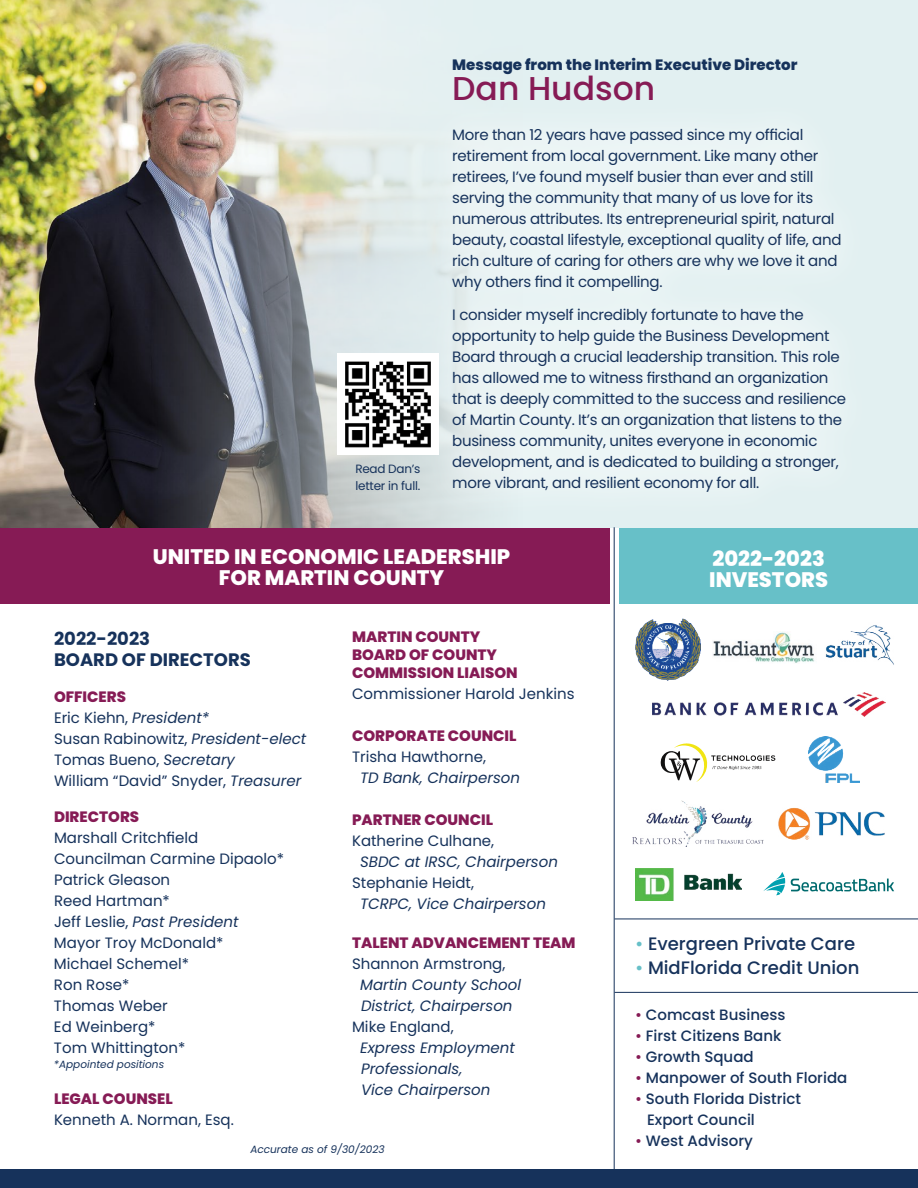
<style>
.page{position:relative;width:918px;height:1188px;background:#fff}
.page>*{position:absolute;margin:0;border:0;box-sizing:border-box;transform-origin:0 0}
.t1{font:500 33px "Poppins";color:#861b55}
.t2{font:800 21px/21px "Poppins";color:#fff;text-align:center}
.t3{font:500 18px "Poppins";color:#16325b}
.t4{font:700 18px/21px "Poppins";color:#16325b}
.t5{font:15px/21px "Poppins";letter-spacing:-.02em;color:#16325b}
.t6{font:15px/21px "Poppins";color:#16325b}
.t7{font:italic 15px/21px "Poppins";color:#16325b}
.t8{font:500 15px/21px "Poppins";color:#16325b}
.t9{font:800 15px/18px "Poppins";color:#861b55}
.t10{font:800 15px "Poppins";color:#16325b}
.t11{font:12px/16.5px "Poppins";letter-spacing:-.02em;color:#16325b}
.t12{font:italic 10.5px "Poppins";color:#16325b}
.s1{font-weight:800;color:#861b55}
.s2{font-style:italic}
.s3{color:#67c0c8}
.s4{color:#861b55}
</style>
<div class="page">
<div style="left:0;top:527px;width:609px;height:76px;background:#861b55"></div>
<div style="left:619px;top:527px;width:299px;height:76px;background:#67c0c8"></div>
<div style="left:0;top:1170px;width:918px;height:18px;background:#16325b"></div>
<div style="left:0;top:0;width:918px;height:527px;background:#e2f0f1"></div>
<img style="left:0;top:0;width:469px;height:527px">
<div style="left:422px;top:98px;width:453px;height:422px;background:#ebf4f5"></div>
<hr style="left:614px;top:527px;width:1px;height:661px;background:#16325b">
<hr style="left:615px;top:992px;width:303px;height:1px;background:#16325b">
<hr style="left:615px;top:919px;width:303px;height:1px;background:#16325b">
<img style="left:635px;top:868px;width:106px;height:32px">
<svg style="left:763px;top:872px;width:22px;height:23px"></svg>
<svg style="left:791px;top:879px;width:103px;height:12px"></svg>
<img style="left:778px;top:808px;width:107px;height:32px">
<img style="left:632px;top:800px;width:131px;height:46px">
<img style="left:809px;top:736px;width:51px;height:47px">
<svg style="left:660px;top:743px;width:115px;height:39px"></svg>
<img style="left:653px;top:693px;width:232px;height:23px">
<img style="left:713px;top:632px;width:102px;height:31px">
<img style="left:635px;top:619px;width:66px;height:61px">
<img style="left:825px;top:625px;width:69px;height:40px">
<img style="left:337px;top:353px;width:102px;height:102px">
<p class="t11" style="left:355px;top:461px;width:67px">Read Dan’s letter in full.</p>
<p class="t10" style="left:452px;top:58px;width:347px">Message from the Interim Executive Director</p>
<h1 class="t1" style="left:452px;top:74px;width:204px">Dan Hudson</h1>
<p class="t5" style="left:452px;top:124px;width:391px">More than 12 years have passed since my official retirement from local government. Like many other retirees, I’ve found myself busier than ever and still serving the community that many of us love for its numerous attributes. Its entrepreneurial spirit, natural beauty, coastal lifestyle, exceptional quality of life, and rich culture of caring for others are why we love it and why others find it compelling.</p>
<p class="t5" style="left:452px;top:304px;width:395px">I consider myself incredibly fortunate to have the opportunity to help guide the Business Development Board through a crucial leadership transition. This role has allowed me to witness firsthand an organization that is deeply committed to the success and resilience of Martin County. It’s an organization that listens to the business community, unites everyone in economic development, and is dedicated to building a stronger, more vibrant, and resilient economy for all.</p>
<h2 class="t2" style="left:153px;top:548px;width:359px">UNITED IN ECONOMIC LEADERSHIP<br>FOR MARTIN COUNTY</h2>
<h2 class="t2" style="left:709px;top:550px;width:120px;text-align:left">2022-2023<br>INVESTORS</h2>
<p class="t4" style="left:54px;top:630px;width:198px">2022-2023<br>BOARD OF DIRECTORS</p>
<p class="t6" style="left:54px;top:686px;width:254px"><span class="s1">OFFICERS<br></span>Eric Kiehn, <span class="s2">President*<br></span>Susan Rabinowitz, <span class="s2">President-elect<br></span>Tomas Bueno, <span class="s2">Secretary<br></span>William “David” Snyder, <span class="s2">Treasurer</span></p>
<p class="t9" style="left:54px;top:809px;width:87px">DIRECTORS</p>
<p class="t6" style="left:54px;top:827px;width:232px">Marshall Critchfield<br>Councilman Carmine Dipaolo*<br>Patrick Gleason<br>Reed Hartman*<br>Jeff Leslie, <span class="s2">Past President<br></span>Mayor Troy McDonald*<br>Michael Schemel*<br>Ron Rose*<br>Thomas Weber<br>Ed Weinberg*<br>Tom Whittington*</p>
<p class="t12" style="left:54px;top:1058px;width:112px">*Appointed positions</p>
<p class="t9" style="left:54px;top:1091px;width:120px">LEGAL COUNSEL</p>
<p class="t6" style="left:54px;top:1109px;width:181px">Kenneth A. Norman, Esq.</p>
<p class="t9" style="left:352px;top:629px;width:167px">MARTIN COUNTY<br>BOARD OF COUNTY<br>COMMISSION LIAISON</p>
<p class="t6" style="left:352px;top:683px;width:224px">Commissioner Harold Jenkins</p>
<p class="t9" style="left:352px;top:728px;width:166px">CORPORATE COUNCIL</p>
<p class="t6" style="left:352px;top:746px;width:135px">Trisha Hawthorne,</p>
<p class="t7" style="left:360px;top:767px;width:161px">TD Bank, Chairperson</p>
<p class="t9" style="left:352px;top:812px;width:142px">PARTNER COUNCIL</p>
<p class="t6" style="left:352px;top:830px;width:144px">Katherine Culhane,</p>
<p class="t7" style="left:360px;top:851px;width:199px">SBDC at IRSC, Chairperson</p>
<p class="t6" style="left:352px;top:872px;width:123px">Stephanie Heidt,</p>
<p class="t7" style="left:360px;top:893px;width:187px">TCRPC, Vice Chairperson</p>
<p class="t9" style="left:352px;top:935px;width:225px">TALENT ADVANCEMENT TEAM</p>
<p class="t6" style="left:352px;top:953px;width:155px">Shannon Armstrong,</p>
<p class="t7" style="left:360px;top:974px;width:162px">Martin County School<br>District, Chairperson</p>
<p class="t6" style="left:352px;top:1016px;width:103px">Mike England,</p>
<p class="t7" style="left:360px;top:1037px;width:156px">Express Employment<br>Professionals,<br>Vice Chairperson</p>
<p class="t12" style="left:250px;top:1143px;width:136px">Accurate as of 9/30/2023</p>
<p class="t3" style="left:635px;top:936px;width:222px"><span class="s3">•</span> Evergreen Private Care</p>
<p class="t3" style="left:635px;top:960px;width:226px"><span class="s3">•</span> MidFlorida Credit Union</p>
<p class="t8" style="left:635px;top:1006px;width:152px"><span class="s4">•</span> Comcast Business</p>
<p class="t8" style="left:635px;top:1027px;width:148px"><span class="s4">•</span> First Citizens Bank</p>
<p class="t8" style="left:635px;top:1048px;width:120px"><span class="s4">•</span> Growth Squad</p>
<p class="t8" style="left:635px;top:1069px;width:214px"><span class="s4">•</span> Manpower of South Florida</p>
<p class="t8" style="left:647px;top:1090px;width:156px;text-indent:-12px"><span class="s4">•</span> South Florida District<br>Export Council</p>
<p class="t8" style="left:635px;top:1132px;width:119px"><span class="s4">•</span> West Advisory</p>
</div>
